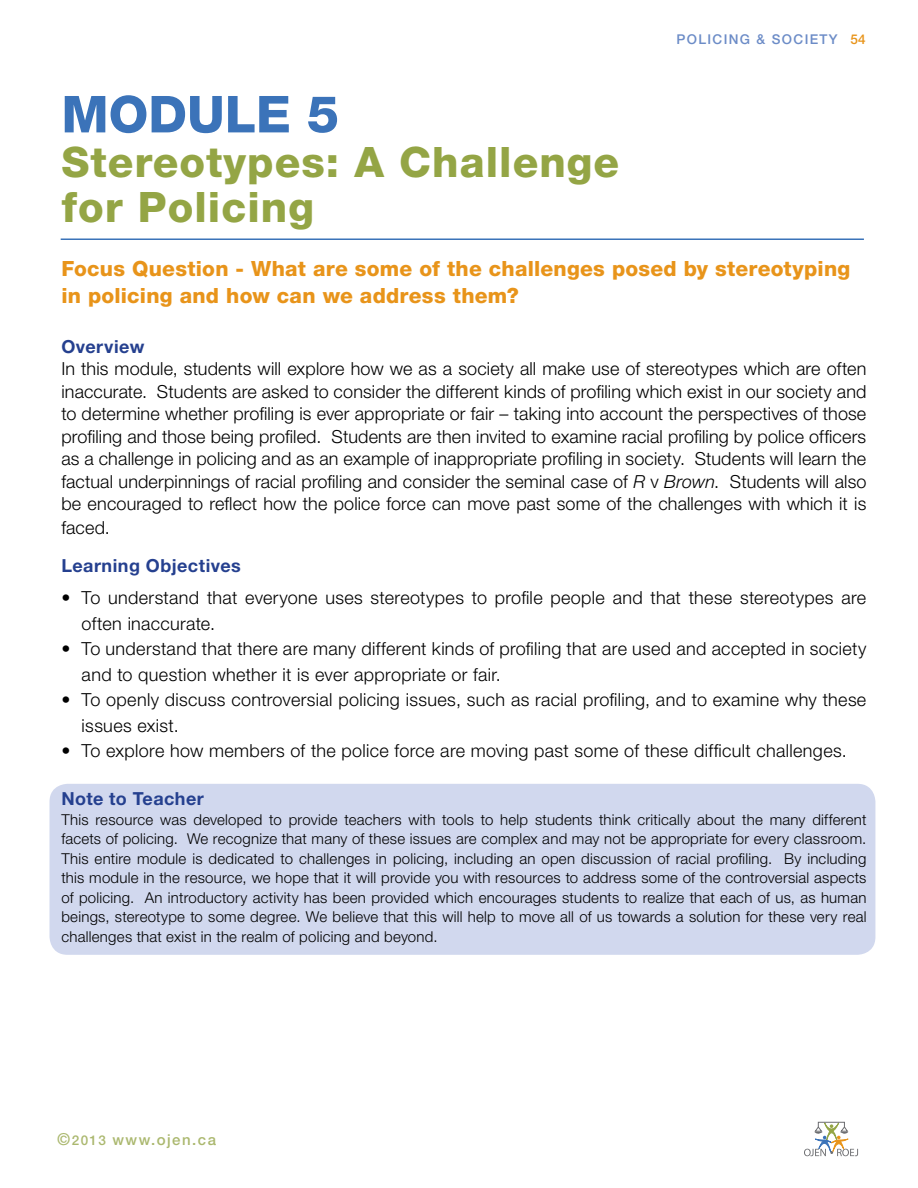
<style>
.page{position:relative;width:918px;height:1188px;background:#fff}
.page>*{position:absolute;margin:0;border:0;box-sizing:border-box;transform-origin:0 0}
.t1{font:800 51px "Helvetica Neue LT Std";color:#3b73b9}
.t2{font:800 42px/45px "Helvetica Neue LT Std";letter-spacing:.025em;color:#94a545}
.t3{font:800 21px/27px "Helvetica Neue LT Std";letter-spacing:.01em;color:#e8941a}
.t4{font:300 18px/22.6px "Helvetica Neue LT Std";letter-spacing:.015em;color:#000}
.t5{font:700 18px "Helvetica Neue LT Std";letter-spacing:.025em;color:#25408f}
.t6{font:300 15px/19.5px "Helvetica Neue LT Std";letter-spacing:.015em;color:#000;text-align:justify}
.t7{font:500 15px "Helvetica Neue LT Std";letter-spacing:.1em;color:#abb86f}
.t8{font:500 13.5px "Helvetica Neue LT Std";letter-spacing:.1em;color:#6c8cc7}
.s1{color:#e8941a}
.s2{font-style:italic}
.s3{font-size:16.5px}
.s4{font-size:13.5px}
</style>
<div class="page">
<svg style="left:804px;top:1122px;width:54px;height:34px"></svg>
<div style="left:50px;top:784px;width:825px;height:171px;background:#d1d8ee;border-radius:18px"></div>
<hr style="left:61px;top:238px;width:803px;height:2px;background:#3b73b9">
<p class="t8" style="left:676px;top:31px;width:191px">POLICING &amp; SOCIETY <span class="s1">54</span></p>
<h1 class="t1" style="left:61px;top:84px;width:279px">Module 5</h1>
<h2 class="t2" style="left:61px;top:140px;width:559px">Stereotypes: A Challenge for Policing</h2>
<p class="t3" style="left:61px;top:255px;width:790px">Focus Question - What are some of the challenges posed by stereotyping in policing and how can we address them?</p>
<p class="t5" style="left:61px;top:335px;width:84px">Overview</p>
<p class="t4" style="left:61px;top:357px;width:807px;text-align:justify">In this module, students will explore how we as a society all make use of stereotypes which are often inaccurate. Students are asked to consider the different kinds of profiling which exist in our society and to determine whether profiling is ever appropriate or fair – taking into account the perspectives of those profiling and those being profiled. Students are then invited to examine racial profiling by police officers as a challenge in policing and as an example of inappropriate profiling in society. Students will learn the factual underpinnings of racial profiling and consider the seminal case of <span class="s2">R</span> v <span class="s2">Brown</span>. Students will also be encouraged to reflect how the police force can move past some of the challenges with which it is faced.</p>
<p class="t5" style="left:61px;top:554px;width:181px">Learning Objectives</p>
<p class="t4" style="left:82px;top:585px;width:786px;line-height:25.5px;text-indent:-20px">• To understand that everyone uses stereotypes to profile people and that these stereotypes are often inaccurate.</p>
<p class="t4" style="left:82px;top:636px;width:786px;line-height:25.5px;text-indent:-20px">• To understand that there are many different kinds of profiling that are used and accepted in society and to question whether it is ever appropriate or fair.</p>
<p class="t4" style="left:82px;top:687px;width:786px;line-height:25.5px;text-indent:-20px">• To openly discuss controversial policing issues, such as racial profiling, and to examine why these issues exist.</p>
<p class="t4" style="left:61px;top:739px;width:787px">• To explore how members of the police force are moving past some of these difficult challenges.</p>
<p class="t5" style="left:61px;top:788px;width:144px">Note to Teacher</p>
<p class="t6" style="left:61px;top:809px;width:807px">This resource was developed to provide teachers with tools to help students think critically about the many different facets of policing. We recognize that many of these issues are complex and may not be appropriate for every classroom.<br>This entire module is dedicated to challenges in policing, including an open discussion of racial profiling. By including this module in the resource, we hope that it will provide you with resources to address some of the controversial aspects of policing. An introductory activity has been provided which encourages students to realize that each of us, as human beings, stereotype to some degree. We believe that this will help to move all of us towards a solution for these very real challenges that exist in the realm of policing and beyond.</p>
<p class="t7" style="left:57px;top:1130px;width:161px"><span class="s3">©</span><span class="s4">2013</span> www.ojen.ca</p>
</div>
